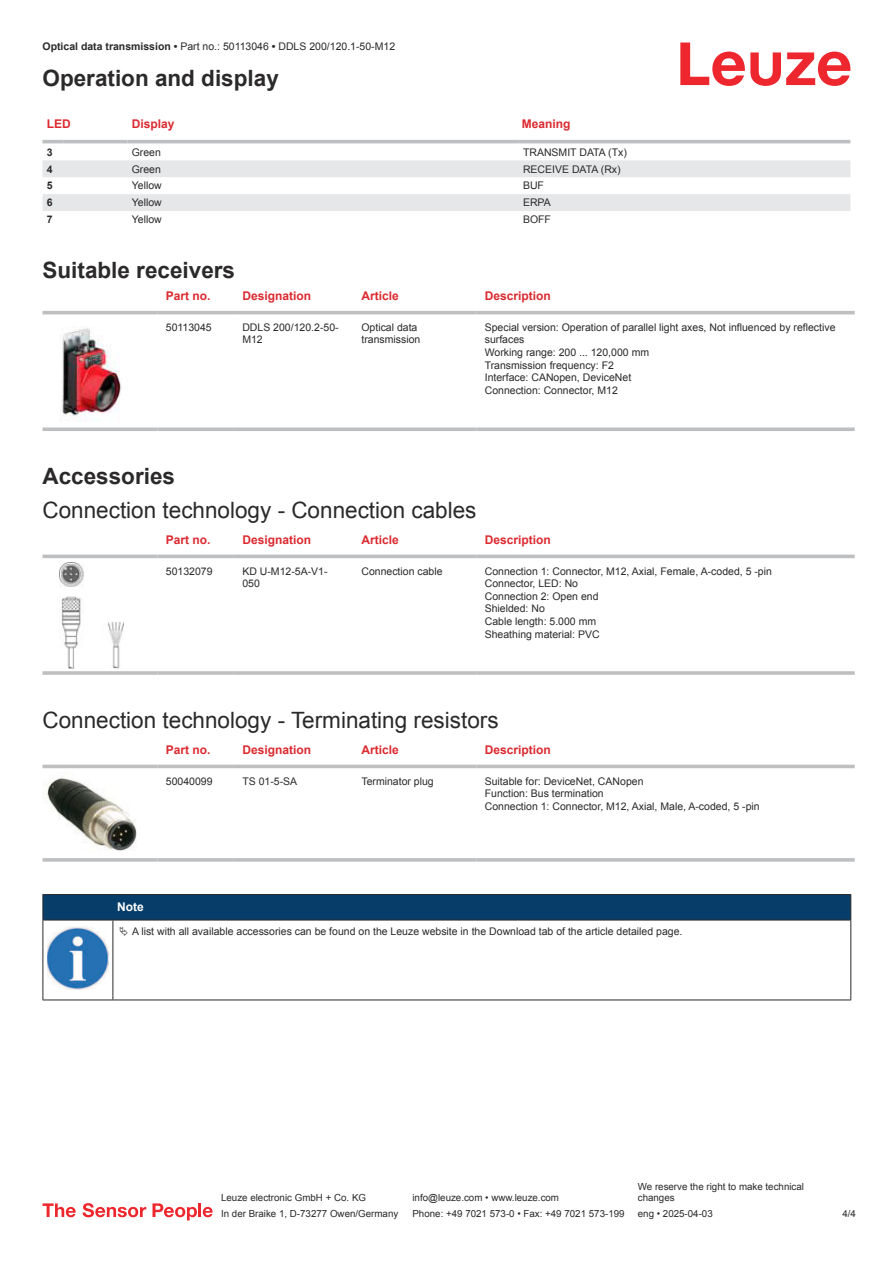
<style>
.page{position:relative;width:893px;height:1263px;background:#fff}
.page>*{position:absolute;margin:0;border:0;box-sizing:border-box;transform-origin:0 0}
.t1{font:22.5px "Arial";color:#2b292a}
.t2{font:700 22.5px "Arial";color:#2b292a}
.t3{font:700 12px "Arial";color:#db2a30}
.t4{font:700 12px "Arial";color:#fff}
.t5{font:10.5px/12.6px "Arial";color:#2b292a}
.t6{font:700 10.5px "Arial";color:#2b292a}
.t7{font:9.75px/11.7px "Arial";color:#2b292a}
.s1{font-weight:700}
</style>
<div class="page">
<svg style="left:680px;top:43px;width:170px;height:43px"></svg>
<svg style="left:43px;top:143px;width:807px;height:1px"></svg>
<svg style="left:43px;top:160px;width:807px;height:51px"></svg>
<hr style="left:43px;top:140px;width:21px;height:3px;background:#bdbfc1">
<hr style="left:64px;top:140px;width:64px;height:3px;background:#bdbfc1">
<hr style="left:128px;top:140px;width:391px;height:3px;background:#bdbfc1">
<hr style="left:519px;top:140px;width:331px;height:3px;background:#bdbfc1">
<svg style="left:43px;top:314px;width:812px;height:1px"></svg>
<hr style="left:43px;top:311px;width:114px;height:3px;background:#bdbfc1">
<hr style="left:157px;top:311px;width:77px;height:3px;background:#bdbfc1">
<hr style="left:234px;top:311px;width:119px;height:3px;background:#bdbfc1">
<hr style="left:353px;top:311px;width:123px;height:3px;background:#bdbfc1">
<hr style="left:476px;top:311px;width:379px;height:3px;background:#bdbfc1">
<svg style="left:43px;top:427px;width:114px;height:4px"></svg>
<svg style="left:157px;top:427px;width:77px;height:4px"></svg>
<svg style="left:234px;top:427px;width:119px;height:4px"></svg>
<svg style="left:353px;top:427px;width:123px;height:4px"></svg>
<svg style="left:476px;top:427px;width:379px;height:4px;background:#c4c6c8"></svg>
<img style="left:62px;top:328px;width:60px;height:94px">
<svg style="left:43px;top:554px;width:812px;height:5px;fill:#efeff0"></svg>
<hr style="left:43px;top:555px;width:114px;height:3px;background:#bdbfc1">
<hr style="left:157px;top:555px;width:77px;height:3px;background:#bdbfc1">
<hr style="left:234px;top:555px;width:119px;height:3px;background:#bdbfc1">
<hr style="left:353px;top:555px;width:123px;height:3px;background:#bdbfc1">
<hr style="left:476px;top:555px;width:379px;height:3px;background:#bdbfc1">
<hr style="left:43px;top:671px;width:114px;height:4px;background:#c3c5c7">
<svg style="left:157px;top:671px;width:77px;height:4px"></svg>
<hr style="left:234px;top:671px;width:119px;height:4px;background:#c4c6c7">
<hr style="left:353px;top:671px;width:123px;height:4px;background:#c3c5c7">
<svg style="left:476px;top:671px;width:379px;height:4px;background:#c3c5c7"></svg>
<img style="left:59px;top:562px;width:65px;height:107px">
<div style="left:43px;top:764px;width:812px;height:5px;background:#eeefef"></div>
<hr style="left:43px;top:765px;width:114px;height:3px;background:#bdbfc1">
<hr style="left:157px;top:765px;width:77px;height:3px;background:#bdbfc1">
<hr style="left:234px;top:765px;width:119px;height:3px;background:#bdbfc1">
<hr style="left:353px;top:765px;width:123px;height:3px;background:#bdbfc1">
<hr style="left:476px;top:765px;width:379px;height:3px;background:#bdbfc1">
<svg style="left:43px;top:858px;width:114px;height:4px"></svg>
<svg style="left:157px;top:858px;width:77px;height:4px"></svg>
<svg style="left:234px;top:858px;width:119px;height:4px"></svg>
<svg style="left:353px;top:858px;width:123px;height:4px"></svg>
<svg style="left:476px;top:858px;width:379px;height:4px;background:#c3c5c7"></svg>
<img style="left:44px;top:772px;width:93px;height:79px">
<hr style="left:43px;top:920px;width:70px;height:1px;background:#2b292a">
<svg style="left:43px;top:894px;width:808px;height:26px;background:#083c65"></svg>
<hr style="left:113px;top:920px;width:738px;height:1px;background:#2b292a">
<hr style="left:43px;top:920px;width:1px;height:75px;background:#2b292a">
<hr style="left:113px;top:920px;width:1px;height:75px;background:#2b292a">
<hr style="left:850px;top:920px;width:1px;height:75px;background:#2b292a">
<hr style="left:43px;top:999px;width:70px;height:1px;background:#2b292a">
<hr style="left:113px;top:999px;width:738px;height:1px;background:#2b292a">
<img style="left:47px;top:926px;width:61px;height:63px">
<svg style="left:43px;top:1203px;width:33px;height:14px"></svg>
<svg style="left:83px;top:1203px;width:63px;height:14px"></svg>
<svg style="left:153px;top:1203px;width:44px;height:17px"></svg>
<hr style="left:198px;top:1203px;width:3px;height:14px;background:#ed272d">
<svg style="left:203px;top:1207px;width:10px;height:10px"></svg>
<p class="t5" style="left:43px;top:41px;width:354px"><span class="s1">Optical data transmission •</span> Part no.: 50113046 <span class="s1">•</span> DDLS 200/120.1-50-M12</p>
<h1 class="t2" style="left:43px;top:70px;width:238px">Operation and display</h1>
<p class="t3" style="left:47px;top:119px;width:25px">LED</p>
<p class="t3" style="left:132px;top:119px;width:44px">Display</p>
<p class="t3" style="left:522px;top:119px;width:50px">Meaning</p>
<p class="t6" style="left:47px;top:148px;width:7px">3</p>
<p class="t5" style="left:132px;top:147px;width:31px">Green</p>
<p class="t5" style="left:523px;top:147px;width:105px">TRANSMIT DATA (Tx)</p>
<p class="t6" style="left:47px;top:165px;width:7px">4</p>
<p class="t5" style="left:132px;top:163px;width:31px">Green</p>
<p class="t5" style="left:523px;top:163px;width:99px">RECEIVE DATA (Rx)</p>
<p class="t6" style="left:47px;top:182px;width:7px">5</p>
<p class="t5" style="left:132px;top:180px;width:31px">Yellow</p>
<p class="t5" style="left:523px;top:180px;width:22px">BUF</p>
<p class="t6" style="left:47px;top:199px;width:7px">6</p>
<p class="t5" style="left:132px;top:197px;width:31px">Yellow</p>
<p class="t5" style="left:523px;top:197px;width:29px">ERPA</p>
<p class="t6" style="left:47px;top:216px;width:7px">7</p>
<p class="t5" style="left:132px;top:214px;width:31px">Yellow</p>
<p class="t5" style="left:523px;top:214px;width:30px">BOFF</p>
<h1 class="t2" style="left:43px;top:262px;width:194px">Suitable receivers</h1>
<p class="t3" style="left:166px;top:291px;width:46px">Part no.</p>
<p class="t3" style="left:242px;top:291px;width:70px">Designation</p>
<p class="t3" style="left:361px;top:291px;width:39px">Article</p>
<p class="t3" style="left:485px;top:291px;width:68px">Description</p>
<p class="t5" style="left:166px;top:322px;width:47px">50113045</p>
<p class="t5" style="left:242px;top:322px;width:98px">DDLS 200/120.2-50-<br>M12</p>
<p class="t5" style="left:361px;top:322px;width:60px">Optical data transmission</p>
<p class="t5" style="left:485px;top:322px;width:352px">Special version: Operation of parallel light axes, Not influenced by reflective surfaces<br>Working range: 200 ... 120,000 mm<br>Transmission frequency: F2<br>Interface: CANopen, DeviceNet<br>Connection: Connector, M12</p>
<h1 class="t2" style="left:43px;top:467px;width:134px">Accessories</h1>
<h1 class="t1" style="left:43px;top:501px;width:435px">Connection technology - Connection cables</h1>
<p class="t3" style="left:166px;top:535px;width:46px">Part no.</p>
<p class="t3" style="left:242px;top:535px;width:70px">Designation</p>
<p class="t3" style="left:361px;top:535px;width:39px">Article</p>
<p class="t3" style="left:485px;top:535px;width:68px">Description</p>
<p class="t5" style="left:166px;top:566px;width:48px">50132079</p>
<p class="t5" style="left:242px;top:566px;width:87px">KD U-M12-5A-V1-<br>050</p>
<p class="t5" style="left:361px;top:566px;width:83px">Connection cable</p>
<p class="t5" style="left:485px;top:566px;width:289px">Connection 1: Connector, M12, Axial, Female, A-coded, 5 -pin<br>Connector, LED: No<br>Connection 2: Open end<br>Shielded: No<br>Cable length: 5.000 mm<br>Sheathing material: PVC</p>
<h1 class="t1" style="left:43px;top:711px;width:458px">Connection technology - Terminating resistors</h1>
<p class="t3" style="left:166px;top:745px;width:46px">Part no.</p>
<p class="t3" style="left:242px;top:745px;width:70px">Designation</p>
<p class="t3" style="left:361px;top:745px;width:39px">Article</p>
<p class="t3" style="left:485px;top:745px;width:68px">Description</p>
<p class="t5" style="left:166px;top:776px;width:48px">50040099</p>
<p class="t5" style="left:242px;top:776px;width:56px">TS 01-5-SA</p>
<p class="t5" style="left:361px;top:776px;width:74px">Terminator plug</p>
<p class="t5" style="left:485px;top:776px;width:276px">Suitable for: DeviceNet, CANopen<br>Function: Bus termination<br>Connection 1: Connector, M12, Axial, Male, A-coded, 5 -pin</p>
<p class="t4" style="left:117px;top:903px;width:28px">Note</p>
<p class="t5" style="left:132px;top:926px;width:552px">A list with all available accessories can be found on the Leuze website in the Download tab of the article detailed page.</p>
<p class="t7" style="left:221px;top:1193px;width:146px">Leuze electronic GmbH + Co. KG</p>
<p class="t7" style="left:412px;top:1193px;width:148px">info@leuze.com • www.leuze.com</p>
<p class="t7" style="left:638px;top:1181px;width:168px">We reserve the right to make technical changes</p>
<p class="t7" style="left:221px;top:1209px;width:179px">In der Braike 1, D-73277 Owen/Germany</p>
<p class="t7" style="left:412px;top:1209px;width:214px">Phone: +49 7021 573-0 • Fax: +49 7021 573-199</p>
<p class="t7" style="left:638px;top:1209px;width:76px">eng • 2025-04-03</p>
<p class="t7" style="left:842px;top:1209px;width:15px">4 /4</p>
</div>
